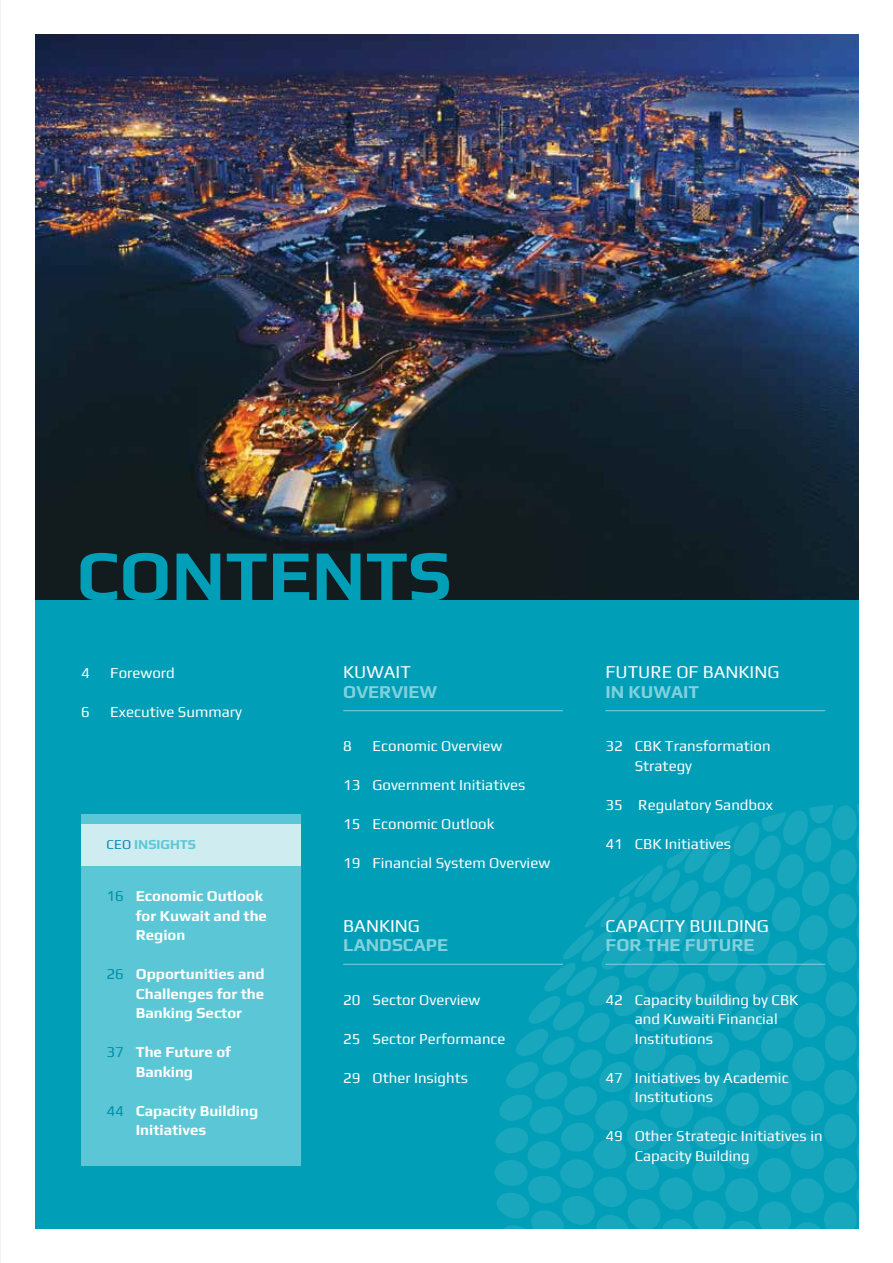
<style>
.page{position:relative;width:893px;height:1263px;background:#fff}
.page>*{position:absolute;margin:0;border:0;box-sizing:border-box;transform-origin:0 0}
.t1{font:700 71.7px "Play";color:#009eb7}
.t2{font:18px "Play";color:#fff}
.t3{font:700 18px "Play";color:#81d1dd}
.t4{font:15px/19.5px "Play";color:#fff}
.t5{font:700 15px/19.5px "Play";color:#fff}
.t6{font:700 13.5px "Play";color:#5bc7d6}
.s1{font-weight:400;color:#008aab}
.s2{font-weight:400;color:#008ca7}
</style>
<div class="page">
<svg style="left:0;top:305px;width:1px;height:74px"></svg>
<svg style="left:0;top:392px;width:1px;height:73px"></svg>
<svg style="left:0;top:480px;width:1px;height:71px"></svg>
<svg style="left:0;top:568px;width:1px;height:69px"></svg>
<svg style="left:0;top:655px;width:1px;height:70px"></svg>
<svg style="left:0;top:741px;width:1px;height:72px"></svg>
<svg style="left:0;top:827px;width:1px;height:73px"></svg>
<svg style="left:0;top:913px;width:1px;height:75px"></svg>
<svg style="left:0;top:192px;width:1px;height:101px"></svg>
<svg style="left:0;top:999px;width:1px;height:107px"></svg>
<svg style="left:0;top:1px;width:1px;height:184px"></svg>
<svg style="left:0;top:1112px;width:1px;height:151px"></svg>
<img style="left:35px;top:34px;width:824px;height:566px">
<div style="left:35px;top:600px;width:824px;height:629px;background:#009eb7"></div>
<div style="left:495px;top:1160px;width:33px;height:26px;background:#19a7be;border-radius:50%"></div>
<div style="left:560px;top:1159px;width:33px;height:29px;background:#19a7be;border-radius:50%"></div>
<div style="left:626px;top:1159px;width:33px;height:31px;background:#19a7be;border-radius:50%"></div>
<div style="left:692px;top:1158px;width:33px;height:34px;background:#19a7be;border-radius:50%"></div>
<div style="left:758px;top:1158px;width:33px;height:34px;background:#19a7be;border-radius:50%"></div>
<div style="left:824px;top:1158px;width:33px;height:35px;background:#19a7be;border-radius:50%"></div>
<svg style="left:496px;top:1176px;width:363px;height:53px"></svg>
<svg style="left:495px;top:804px;width:364px;height:365px"></svg>
<hr style="left:343px;top:710px;width:220px;height:1px;background:#81d1dd">
<hr style="left:343px;top:964px;width:220px;height:1px;background:#81d1dd">
<hr style="left:605px;top:710px;width:220px;height:1px;background:#81d1dd">
<hr style="left:605px;top:964px;width:220px;height:1px;background:#81d1dd">
<div style="left:81px;top:814px;width:220px;height:352px;background:#5bc7d6"></div>
<div style="left:81px;top:824px;width:220px;height:42px;background:#cfecf0"></div>
<h1 class="t1" style="left:77px;top:525px;width:377px">CONTENTS</h1>
<p class="t4" style="left:81px;top:662px;width:10px">4</p>
<p class="t4" style="left:110px;top:662px;width:66px">Foreword</p>
<p class="t4" style="left:81px;top:701px;width:10px">6</p>
<p class="t4" style="left:110px;top:701px;width:133px">Executive Summary</p>
<p class="t6" style="left:107px;top:835px;width:91px"><span class="s1">CEO</span> INSIGHTS</p>
<p class="t5" style="left:136px;top:885px;width:133px;text-indent:-29px"><span class="s2">16</span> Economic Outlook for Kuwait and the<br>Region</p>
<p class="t5" style="left:136px;top:963px;width:130px;text-align:justify;text-indent:-29px"><span class="s2">26</span> Opportunities and Challenges for the Banking Sector</p>
<p class="t5" style="left:107px;top:1041px;width:126px;text-align:center"><span class="s2">37</span> The Future of<br>Banking</p>
<p class="t5" style="left:136px;top:1100px;width:124px;text-indent:-29px"><span class="s2">44</span> Capacity Building<br>Initiatives</p>
<p class="t2" style="left:343px;top:659px;width:69px">KUWAIT</p>
<p class="t3" style="left:343px;top:679px;width:96px">OVERVIEW</p>
<p class="t4" style="left:343px;top:735px;width:10px">8</p>
<p class="t4" style="left:372px;top:735px;width:131px">Economic Overview</p>
<p class="t4" style="left:343px;top:774px;width:184px">13 Government Initiatives</p>
<p class="t4" style="left:343px;top:813px;width:153px">15 Economic Outlook</p>
<p class="t4" style="left:343px;top:852px;width:208px">19 Financial System Overview</p>
<p class="t2" style="left:343px;top:913px;width:78px">BANKING</p>
<p class="t3" style="left:343px;top:932px;width:106px">LANDSCAPE</p>
<p class="t4" style="left:343px;top:989px;width:138px">20 Sector Overview</p>
<p class="t4" style="left:343px;top:1028px;width:164px">25 Sector Performance</p>
<p class="t4" style="left:343px;top:1067px;width:126px">29 Other Insights</p>
<p class="t2" style="left:605px;top:659px;width:175px">FUTURE OF BANKING</p>
<p class="t3" style="left:605px;top:679px;width:95px">IN KUWAIT</p>
<p class="t4" style="left:635px;top:735px;width:137px;text-indent:-29px">32 CBK Transformation<br>Strategy</p>
<p class="t4" style="left:605px;top:794px;width:169px">35 Regulatory Sandbox</p>
<p class="t4" style="left:605px;top:833px;width:127px">41 CBK Initiatives</p>
<p class="t2" style="left:605px;top:913px;width:165px">CAPACITY BUILDING</p>
<p class="t3" style="left:605px;top:932px;width:151px">FOR THE FUTURE</p>
<p class="t4" style="left:635px;top:989px;width:165px;text-indent:-29px">42 Capacity building by CBK and Kuwaiti Financial<br>Institutions</p>
<p class="t4" style="left:635px;top:1067px;width:155px;text-indent:-29px">47 Initiatives by Academic<br>Institutions</p>
<p class="t4" style="left:635px;top:1125px;width:189px;text-indent:-29px">49 Other Strategic Initiatives in<br>Capacity Building</p>
</div>
